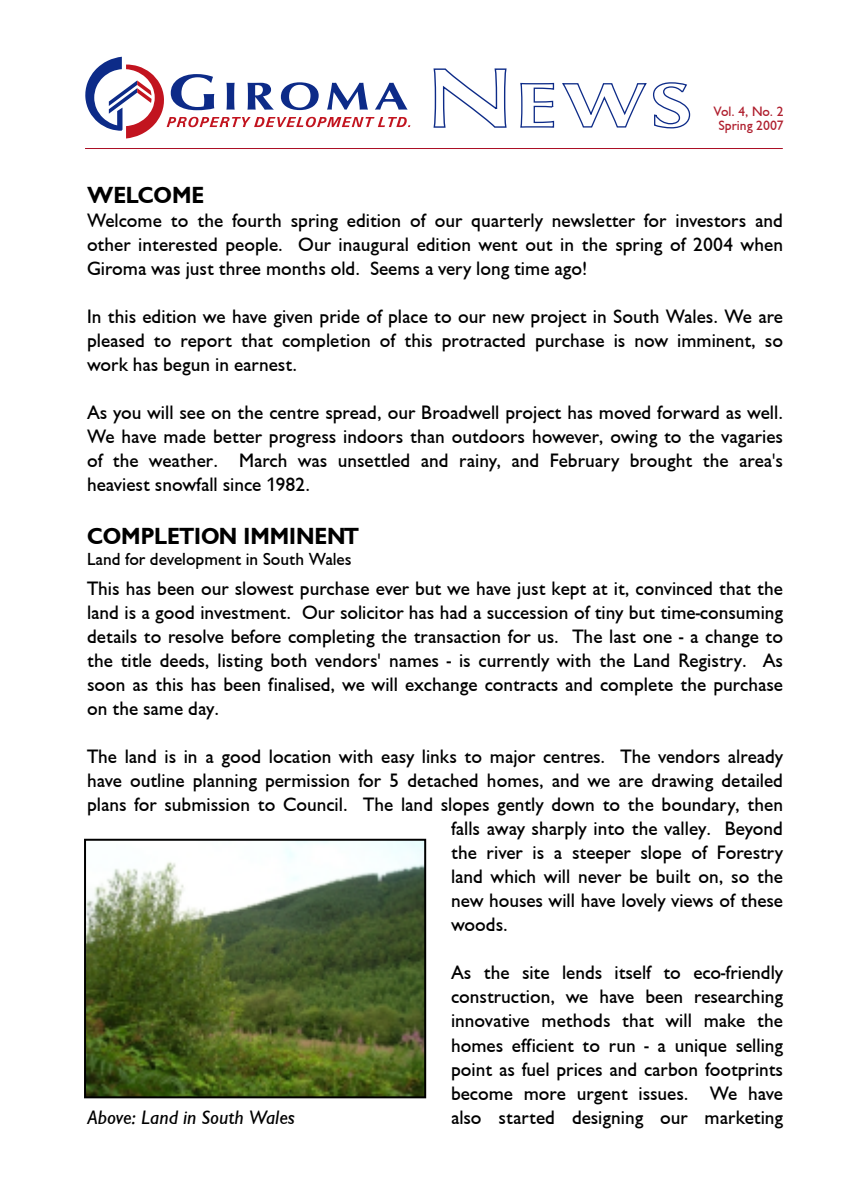
<style>
.page{position:relative;width:842px;height:1191px;background:#fff}
.page>*{position:absolute;margin:0;border:0;box-sizing:border-box;transform-origin:0 0}
.t1{font:700 24px "Chantilly";letter-spacing:-.015em;color:#000}
.t2{font:20px/24px "Chantilly";letter-spacing:-.01em;color:#000}
.t3{font:20px/24px "Chantilly";letter-spacing:-.05em;color:#000}
.t4{font:20px/24px "Chantilly";letter-spacing:-.03em;color:#000}
.t5{font:20px "Chantilly";letter-spacing:-.085em;color:#000}
.t6{font:italic 20px "Chantilly";letter-spacing:-.01em;color:#000}
.t7{font:18px "Chantilly";letter-spacing:-.05em;color:#000}
.t8{font:14px/14px "Chantilly";color:#af1e2d;text-align:center}
</style>
<div class="page">
<svg style="left:85px;top:56px;width:698px;height:93px"></svg>
<img style="left:87px;top:841px;width:336px;height:253px">
<div style="left:84px;top:838px;width:342px;height:259px;border:2px solid #000"></div>
<p class="t8" style="left:714px;top:104px;width:72px">Vol.4, No.2<br>Spring 2007</p>
<p class="t1" style="left:87px;top:181px;width:118px">W ELCO ME</p>
<p class="t2" style="left:87px;top:208px;width:698px;text-align:justify">W e lcom e to th e fourth spring e dition of our quarte rly ne w sle tte r for inve stors and oth e r inte re ste d pe ople . O ur inaugurale dition w e nt out in th e spring of 2004 w h e n Girom a w as justth re e m onth s old. Se e m s ave ry long tim e ago!</p>
<p class="t2" style="left:87px;top:304px;width:697px">In th is e dition w e h ave give n pride ofplace to our ne w proje ct in South W ale s.W e are ple ase d to re port th at com ple tion of th is protracte d purch ase is now im m ine nt, so w ork h as be gun in e arne st.</p>
<p class="t4" style="left:87px;top:400px;width:704px">As you w illse e on th e ce ntre spre ad, our Broadw e llproje ct h as m ove d forw ard as w e ll.<br>W e h ave m ade be tte r progre ss indoors th an outdoors h ow e ve r, ow ing to th e vagarie s of th e w e ath e r. March w as unse ttle d and rainy, and Fe bruary brough t th e are a's h e avie stsnow fallsince 19 82.</p>
<p class="t1" style="left:87px;top:522px;width:277px">CO MPLETIO N IMMINENT</p>
<p class="t7" style="left:87px;top:549px;width:265px">Land for de ve lopm e ntin South W ale s</p>
<p class="t3" style="left:87px;top:576px;width:699px">Th is h as be e n our slow e stpurch ase e ve r butw e h ave justk e ptatit, convince d th atth e land is a good inve stm e nt. O ur solicitor h as h ad a succe ssion oftiny buttim e -consum ing de tails to re solve be fore com ple ting th e transaction for us. Th e last one - a ch ange to th e title de e ds, listing both ve ndors' nam e s - is curre ntly w ith th e Land Re gistry. As soon as th is h as be e n finalise d, w e w ille xch ange contracts and com ple te th e purch ase on th e sam e day.</p>
<p class="t3" style="left:87px;top:744px;width:698px">Th e land is in a good location w ith e asy link s to m ajor ce ntre s. Th e ve ndors alre ady</p>
<p class="t3" style="left:87px;top:768px;width:697px">h ave outline planning pe rm ission for 5 de tach e d h om e s, and w e are draw ing de taile d</p>
<p class="t2" style="left:87px;top:792px;width:698px">plans for subm ission to Council. Th e land slope s ge ntly dow n to th e boundary, th e n</p>
<p class="t5" style="left:451px;top:817px;width:333px">falls aw ay sh arply into th e valle y. Be yond</p>
<p class="t2" style="left:451px;top:840px;width:334px">th e rive r is a ste e pe r slope of Fore stry</p>
<p class="t3" style="left:451px;top:864px;width:329px">land w h ich w illne ve r be built on, so th e</p>
<p class="t3" style="left:451px;top:888px;width:329px">ne w h ouse s w illh ave love ly vie w s ofth e se</p>
<p class="t2" style="left:451px;top:912px;width:64px">w oods.</p>
<p class="t2" style="left:451px;top:960px;width:336px">As th e site le nds itse lf to e co-frie ndly construction, w e h ave be e n re se arch ing innovative m e th ods th at w illm ak e th e h om e s e fficie nt to run - a unique se lling point as fue lprice s and carbon footprints be com e m ore urge nt issue s. W e h ave</p>
<p class="t6" style="left:87px;top:1106px;width:208px">Above: Land in South W ales</p>
<p class="t2" style="left:451px;top:1104px;width:335px">also starte d de signing our m ark e ting</p>
</div>
